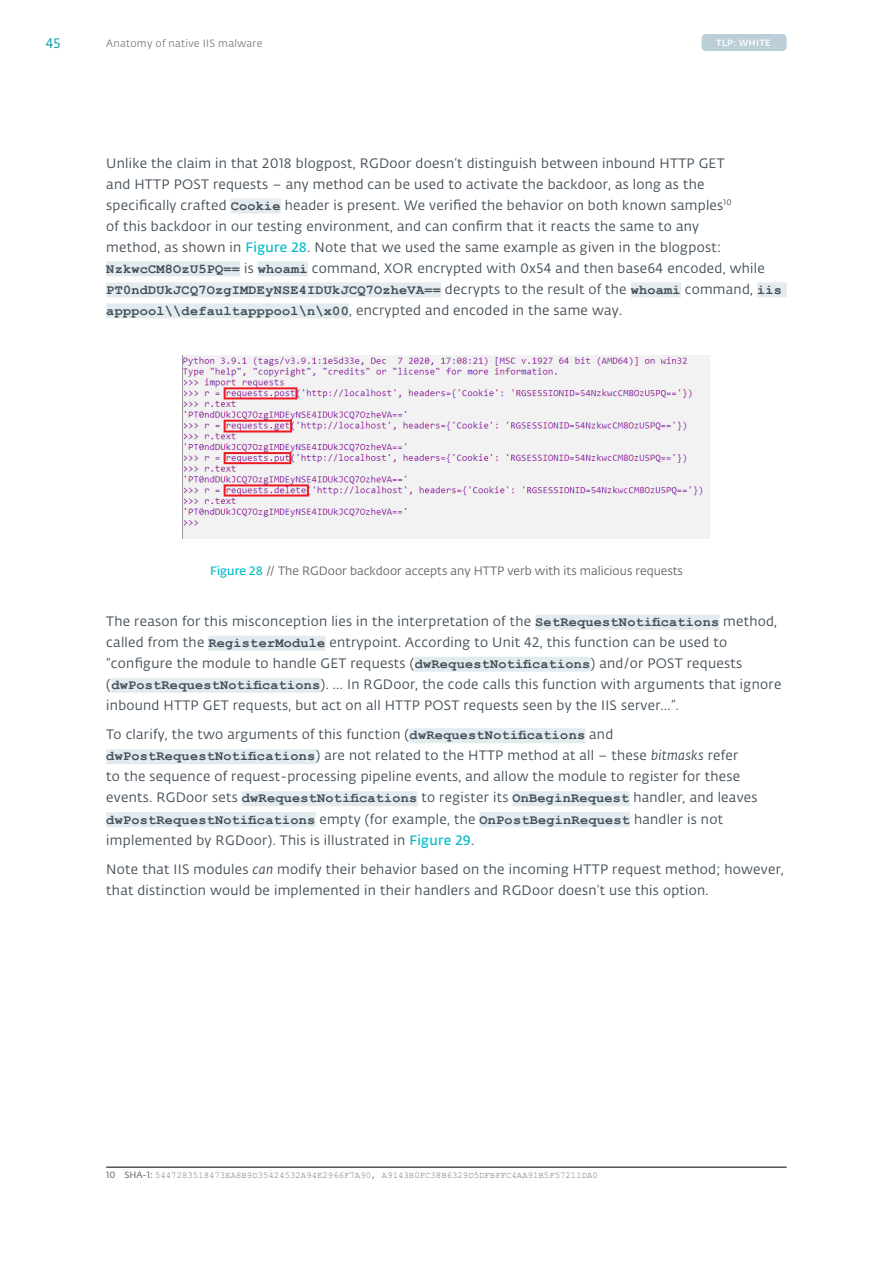
<style>
.page{position:relative;width:893px;height:1263px;background:#fff}
.page>*{position:absolute;margin:0;border:0;box-sizing:border-box;transform-origin:0 0}
.t1{font:13.5px/21px "Fedra Sans Alt Pro Book LF";letter-spacing:.02em;color:#424d56}
.t2{font:700 13.5px "Courier New";letter-spacing:.02em;color:#424d56}
.t3{font:13.5px "Fedra Sans Alt Pro Book LF";color:#0096a1}
.t4{font:12px "Fedra Sans Alt Pro Book LF";color:#666}
.t5{font:10.5px "Fedra Sans Alt Pro Book LF";letter-spacing:.02em;color:#808080}
.t6{font:9px "Courier New";color:#717980}
.t7{font:9px "Fedra Sans Alt Pro Med LF";letter-spacing:.04em;color:#fff}
.s1{font-family:"Courier New";font-weight:700}
.s2{font-family:"Fedra Sans Alt Pro Demi LF";color:#00bbc5}
.s3{font-family:"Fedra Sans Alt Pro Book LF";font-weight:400}
.s4{font-family:"Fedra Sans Alt Pro Book Italic LF"}
.s5{font-family:"Fedra Sans Alt Pro Demi LF"}
</style>
<div class="page">
<div style="left:702px;top:34px;width:85px;height:17px;background:#bbcfd8;border-radius:4px"></div>
<div style="left:231px;top:198px;width:50px;height:15px;background:#e3ebef"></div>
<div style="left:106px;top:261px;width:134px;height:15px;background:#e3ebef"></div>
<div style="left:258px;top:261px;width:50px;height:15px;background:#e3ebef"></div>
<div style="left:106px;top:282px;width:335px;height:15px;background:#e3ebef"></div>
<div style="left:631px;top:282px;width:50px;height:15px;background:#e3ebef"></div>
<div style="left:757px;top:282px;width:30px;height:15px;background:#e3ebef"></div>
<div style="left:106px;top:303px;width:243px;height:15px;background:#e3ebef"></div>
<div style="left:535px;top:615px;width:184px;height:15px;background:#e3ebef"></div>
<div style="left:208px;top:636px;width:118px;height:15px;background:#e3ebef"></div>
<div style="left:415px;top:657px;width:176px;height:15px;background:#e3ebef"></div>
<div style="left:111px;top:678px;width:210px;height:15px;background:#e3ebef"></div>
<div style="left:410px;top:728px;width:175px;height:15px;background:#e3ebef"></div>
<div style="left:106px;top:749px;width:210px;height:15px;background:#e3ebef"></div>
<div style="left:242px;top:791px;width:176px;height:15px;background:#e3ebef"></div>
<div style="left:512px;top:791px;width:118px;height:15px;background:#e3ebef"></div>
<div style="left:106px;top:812px;width:210px;height:15px;background:#e3ebef"></div>
<div style="left:480px;top:812px;width:150px;height:15px;background:#e3ebef"></div>
<img style="left:183px;top:355px;width:527px;height:183px">
<hr style="left:106px;top:1167px;width:681px;height:1px;background:#000">
<p class="t3" style="left:46px;top:34px;width:16px">45</p>
<p class="t5" style="left:106px;top:36px;width:158px">Anatomy of native IIS malware</p>
<p class="t7" style="left:716px;top:36px;width:56px">TLP: WHITE</p>
<p class="t1" style="left:106px;top:152px;width:660px">Unlike the claim in that 2018 blogpost, RGDoor doesn’t distinguish between inbound HTTP GET<br>and HTTP POST requests – any method can be used to activate the backdoor, as long as the specifically crafted <span class="s1">Cookie</span> header is present. We verified the behavior on both known samples<sup>10<br></sup>of this backdoor in our testing environment, and can confirm that it reacts the same to any<br>method, as shown in <span class="s2">Figure 28</span>. Note that we used the same example as given in the blogpost:<br><span class="s1">NzkwcCM8OzU5PQ==</span> is <span class="s1">whoami</span> command, XOR encrypted with 0x54 and then base64 encoded, while</p>
<p class="t2" style="left:106px;top:281px;width:677px">PT0ndDUkJCQ7OzgIMDEyNSE4IDUkJCQ7OzheVA== <span class="s3">decrypts to the result of the</span> whoami <span class="s3">command,</span> iis</p>
<p class="t1" style="left:106px;top:299px;width:517px"><span class="s1">apppool\\defaultapppool\n\x00</span>, encrypted and encoded in the same way.</p>
<p class="t4" style="left:210px;top:563px;width:474px"><span class="s2">Figure 28</span> // The RGDoor backdoor accepts any HTTP verb with its malicious requests</p>
<p class="t1" style="left:106px;top:610px;width:677px">The reason for this misconception lies in the interpretation of the <span class="s1">SetRequestNotifications</span> method, called from the <span class="s1">RegisterModule</span> entrypoint. According to Unit 42, this function can be used to “configure the module to handle GET requests (<span class="s1">dwRequestNotifications</span>) and/or POST requests (<span class="s1">dwPostRequestNotifications</span>). … In RGDoor, the code calls this function with arguments that ignore inbound HTTP GET requests, but act on all HTTP POST requests seen by the IIS server…”.</p>
<p class="t1" style="left:106px;top:724px;width:653px">To clarify, the two arguments of this function (<span class="s1">dwRequestNotifications</span> and <span class="s1">dwPostRequestNotifications</span>) are not related to the HTTP method at all – these <span class="s4">bitmasks</span> refer<br>to the sequence of request-processing pipeline events, and allow the module to register for these events. RGDoor sets <span class="s1">dwRequestNotifications</span> to register its <span class="s1">OnBeginRequest</span> handler, and leaves</p>
<p class="t2" style="left:106px;top:811px;width:618px">dwPostRequestNotifications <span class="s3">empty (for example, the</span> OnPostBeginRequest <span class="s3">handler is not</span></p>
<p class="t1" style="left:106px;top:824px;width:679px;line-height:29.5px">implemented by RGDoor). This is illustrated in <span class="s2">Figure 29</span>.<br>Note that IIS modules <span class="s4">can</span> modify their behavior based on the incoming HTTP request method; however,</p>
<p class="t1" style="left:106px;top:879px;width:604px">that distinction would be implemented in their handlers and RGDoor doesn’t use this option.</p>
<p class="t6" style="left:106px;top:1169px;width:493px"><span class="s5">10 SHA-1:</span> 5447283518473EA8B9D35424532A94E2966F7A90, A9143B0FC38B6329D5DFBFFC4AA91B5F57211DA0</p>
</div>
